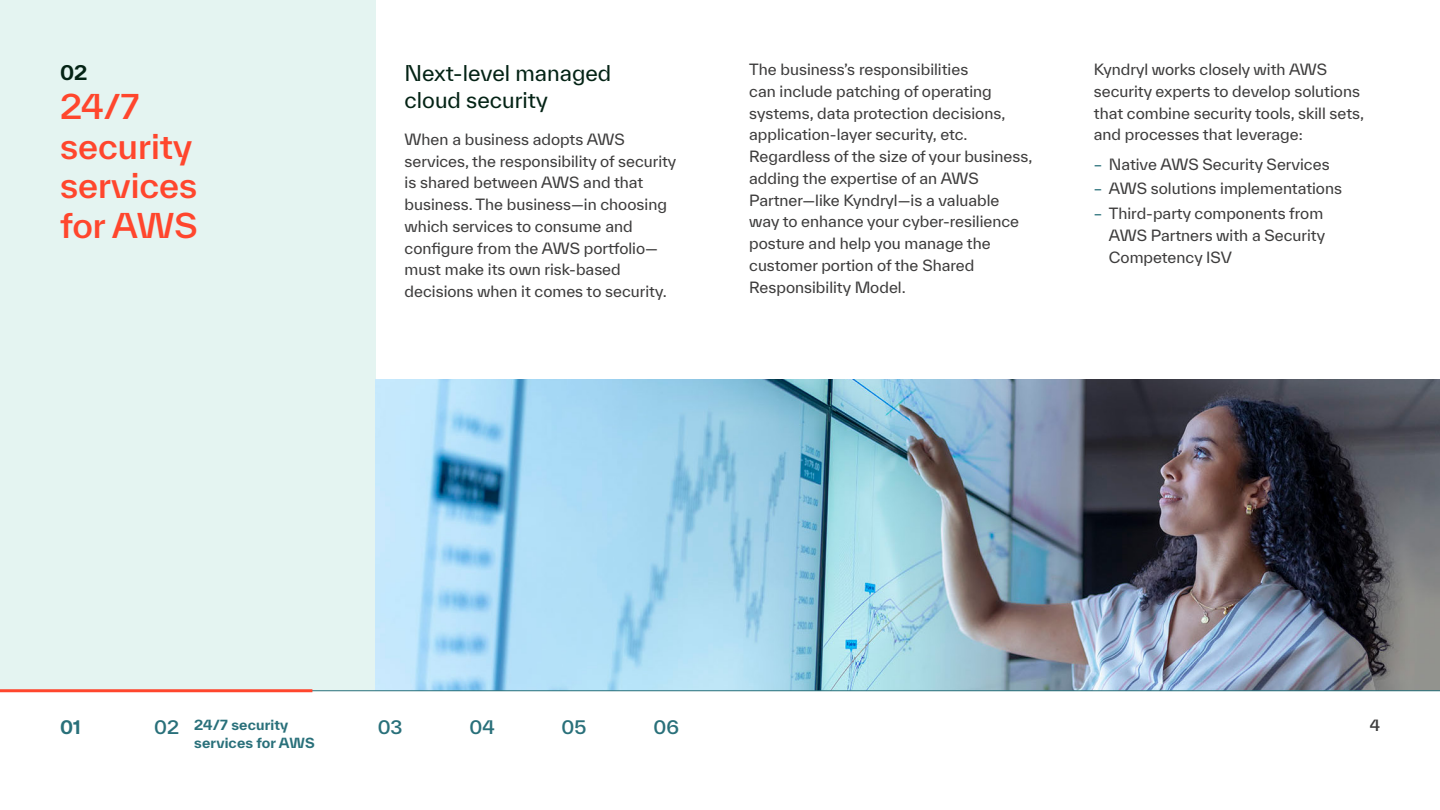
<style>
.page{position:relative;width:1440px;height:810px;background:#fff}
.page>*{position:absolute;margin:0;border:0;box-sizing:border-box;transform-origin:0 0}
.t1{font:500 33px/39.6px "TWK Everett";color:#ff462d}
.t2{font:21px/27px "TWK Everett";color:#042315}
.t3{font:700 19.5px "TWK Everett";color:#042315}
.t4{font:500 18px "TWK Everett";color:#29707a}
.t5{font:700 18px "TWK Everett";color:#29707a}
.t6{font:15px/21.8px "TWK Everett";color:#3d3c3c}
.t7{font:500 15px "TWK Everett";color:#3d3c3c}
.t8{font:700 13.5px "TWK Everett";letter-spacing:.01em;color:#29707a}
.s1{color:#29707a}
.s2{font-weight:500;font-size:18px}
</style>
<div class="page">
<div style="left:0;top:0;width:375px;height:691px;background:#e4f4f1"></div>
<img style="left:375px;top:379px;width:1065px;height:311px">
<hr style="left:0;top:690px;width:1440px;height:1px;background:#29707a">
<hr style="left:0;top:689px;width:312px;height:3px;background:#ff462d">
<h3 class="t3" style="left:60px;top:58px;width:29px">02</h3>
<h1 class="t1" style="left:60px;top:87px;width:139px">24/7 security services for AWS</h1>
<h2 class="t2" style="left:405px;top:59px;width:208px">Next-level managed cloud security</h2>
<p class="t6" style="left:405px;top:128px;width:273px">When a business adopts AWS services, the responsibility of security is shared between AWS and that business. The business—in choosing which services to consume and configure from the AWS portfolio— must make its own risk-based decisions when it comes to security.</p>
<p class="t6" style="left:749px;top:58px;width:285px">The business’s responsibilities<br>can include patching of operating systems, data protection decisions, application-layer security, etc.<br>Regardless of the size of your business, adding the expertise of an AWS Partner—like Kyndryl—is a valuable way to enhance your cyber-resilience posture and help you manage the customer portion of the Shared Responsibility Model.</p>
<p class="t6" style="left:1094px;top:58px;width:272px">Kyndryl works closely with AWS security experts to develop solutions that combine security tools, skill sets, and processes that leverage:</p>
<p class="t6" style="left:1094px;top:153px;width:237px"><span class="s1">–</span> Native AWS Security Services</p>
<p class="t6" style="left:1094px;top:178px;width:250px"><span class="s1">–</span> AWS solutions implementations</p>
<p class="t6" style="left:1109px;top:202px;width:218px;text-indent:-15px"><span class="s1">–</span> Third-party components from<br>AWS Partners with a Security<br>Competency ISV</p>
<p class="t5" style="left:60px;top:715px;width:22px">01</p>
<p class="t8" style="left:154px;top:715px;width:136px"><span class="s2">02</span> 24/7 security</p>
<p class="t4" style="left:378px;top:715px;width:26px">03</p>
<p class="t4" style="left:470px;top:715px;width:27px">04</p>
<p class="t4" style="left:562px;top:715px;width:26px">05</p>
<p class="t4" style="left:653px;top:715px;width:27px">06</p>
<p class="t8" style="left:194px;top:733px;width:122px">services for AWS</p>
<p class="t7" style="left:1370px;top:715px;width:12px">4</p>
</div>
